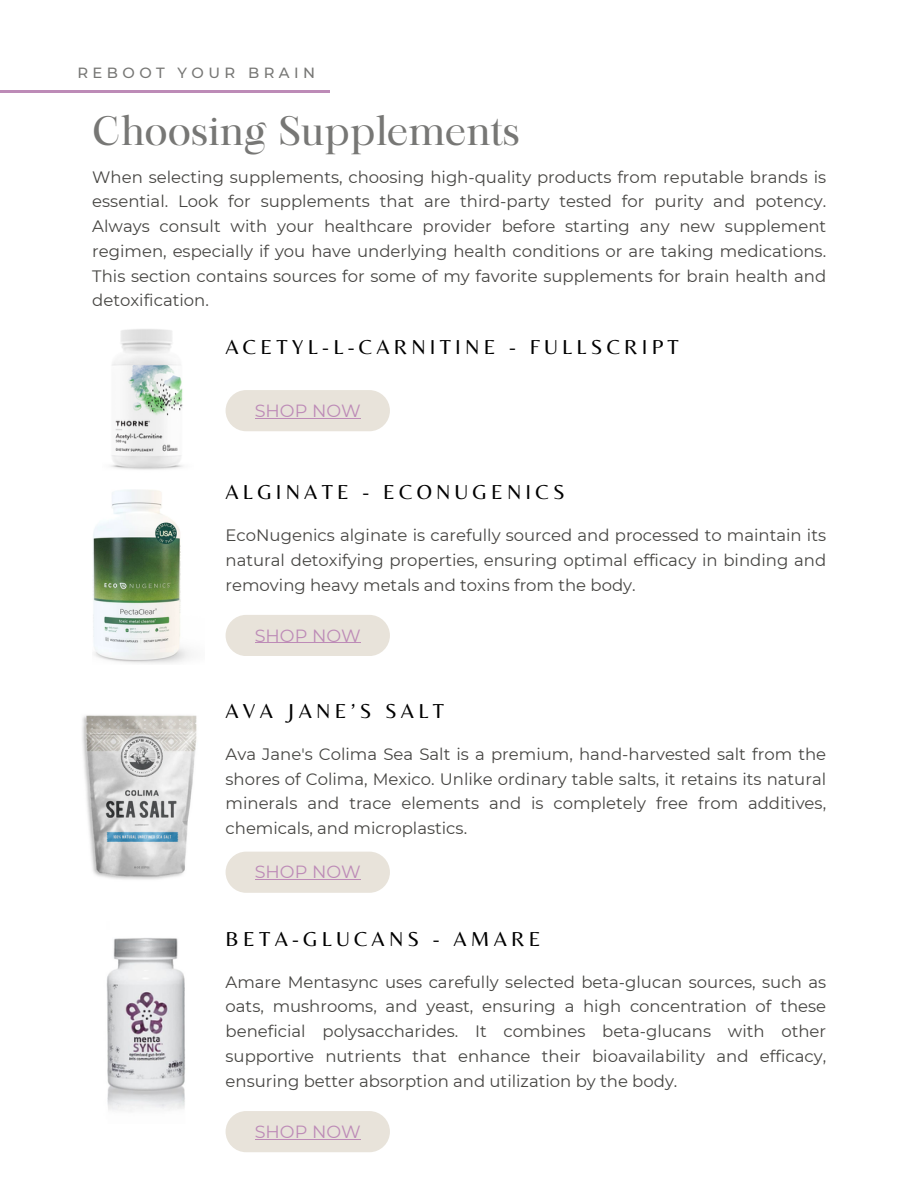
<style>
.page{position:relative;width:918px;height:1188px;background:#fff}
.page>*{position:absolute;margin:0;border:0;box-sizing:border-box;transform-origin:0 0}
.t1{font:39.45px "Maharlika";color:#777775}
.t2{font:21px "Belleza";letter-spacing:.2em;color:#000}
.t3{font:17.7px "Montserrat";color:#bd8bb7}
.t4{font:16.5px/24.8px "Montserrat";color:#464542;text-align:justify}
.t5{font:500 14.7px "Montserrat";letter-spacing:.3em;color:#777775}
</style>
<div class="page">
<hr style="left:0;top:90px;width:329px;height:3px;background:#bd8bb7">
<img style="left:110px;top:329px;width:73px;height:141px">
<div style="left:226px;top:390px;width:164px;height:41px;background:#e8e3da;border-radius:21px"></div>
<div style="left:226px;top:615px;width:164px;height:41px;background:#e8e3da;border-radius:21px"></div>
<div style="left:226px;top:852px;width:164px;height:41px;background:#e8e3da;border-radius:21px"></div>
<div style="left:226px;top:1111px;width:164px;height:41px;background:#e8e3da;border-radius:21px"></div>
<img style="left:93px;top:489px;width:97px;height:175px">
<img style="left:82px;top:715px;width:115px;height:165px">
<img style="left:106px;top:938px;width:79px;height:174px">
<hr style="left:255px;top:418px;width:106px;height:1px;background:#bd8bb7">
<hr style="left:255px;top:642px;width:106px;height:1px;background:#bd8bb7">
<hr style="left:255px;top:879px;width:106px;height:1px;background:#bd8bb7">
<hr style="left:255px;top:1139px;width:106px;height:1px;background:#bd8bb7">
<h3 class="t5" style="left:77px;top:64px;width:239px">REBOOT YOUR BRAIN</h3>
<h2 class="t1" style="left:92px;top:114px;width:429px">Choosing Supplements</h2>
<h3 class="t4" style="left:92px;top:164px;width:735px">When selecting supplements, choosing high-quality products from reputable brands is essential. Look for supplements that are third-party tested for purity and potency.<br>Always consult with your healthcare provider before starting any new supplement regimen, especially if you have underlying health conditions or are taking medications.<br>This section contains sources for some of my favorite supplements for brain health and detoxification.</h3>
<p class="t2" style="left:226px;top:335px;width:455px">ACETYL-L-CARNITINE - FULLSCRIPT</p>
<h3 class="t3" style="left:255px;top:400px;width:107px">SHOP NOW</h3>
<p class="t2" style="left:226px;top:480px;width:341px">ALGINATE - ECONUGENICS</p>
<p class="t4" style="left:226px;top:523px;width:602px">EcoNugenics alginate is carefully sourced and processed to maintain its natural detoxifying properties, ensuring optimal efficacy in binding and removing heavy metals and toxins from the body.</p>
<h2 class="t3" style="left:255px;top:624px;width:107px">SHOP NOW</h2>
<h2 class="t2" style="left:226px;top:698px;width:220px">AVA JANE’S SALT</h2>
<h2 class="t4" style="left:226px;top:741px;width:602px">Ava Jane's Colima Sea Salt is a premium, hand-harvested salt from the shores of Colima, Mexico. Unlike ordinary table salts, it retains its natural minerals and trace elements and is completely free from additives, chemicals, and microplastics.</h2>
<h4 class="t3" style="left:255px;top:861px;width:107px">SHOP NOW</h4>
<h4 class="t2" style="left:226px;top:926px;width:317px">BETA-GLUCANS - AMARE</h4>
<h4 class="t4" style="left:226px;top:969px;width:602px">Amare Mentasync uses carefully selected beta-glucan sources, such as oats, mushrooms, and yeast, ensuring a high concentration of these beneficial polysaccharides. It combines beta-glucans with other supportive nutrients that enhance their bioavailability and efficacy, ensuring better absorption and utilization by the body.</h4>
<h3 class="t3" style="left:255px;top:1121px;width:107px">SHOP NOW</h3>
</div>
